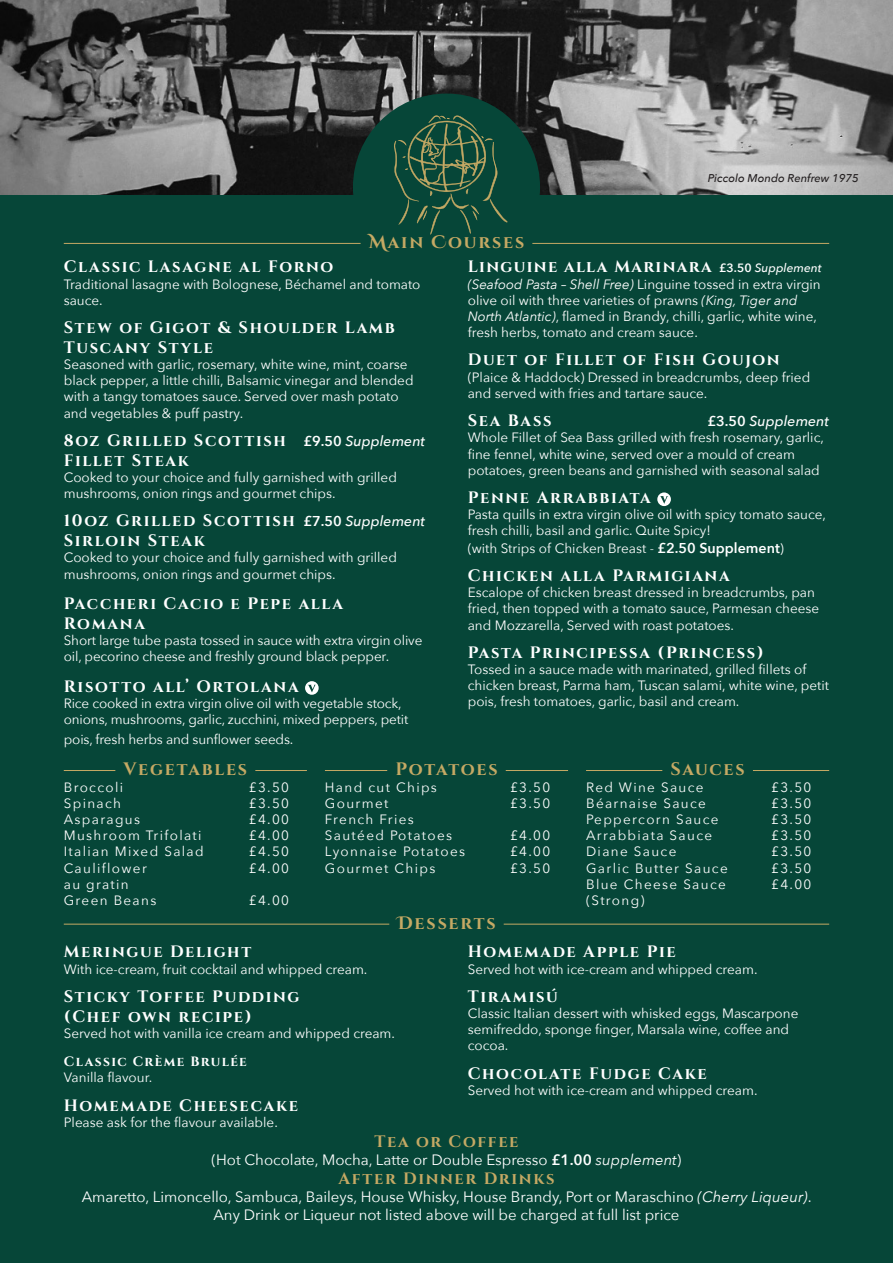
<style>
.page{position:relative;width:893px;height:1263px;background:#fff}
.page>*{position:absolute;margin:0;border:0;box-sizing:border-box;transform-origin:0 0}
.t1{font:700 18px "Cinzel";letter-spacing:.1em;color:#c5a964}
.t2{font:700 16.5px/19.8px "Cinzel";letter-spacing:.1em;color:#fff}
.t3{font:700 16.5px "Cinzel";letter-spacing:.08em;color:#fff}
.t4{font:700 16.5px "Cinzel";letter-spacing:.1em;color:#c5a964}
.t5{font:15px "Avenir Next";color:#fff}
.t6{font:italic 500 14.25px "Avenir Next";color:#fff}
.t7{font:13.5px/16.2px "Avenir Next";color:#fff}
.t8{font:13.5px "Avenir Next";letter-spacing:.1em;color:#fff}
.t9{font:700 13.5px "Cinzel";letter-spacing:.1em;color:#fff}
.t10{font:italic 500 11.25px "Avenir Next";color:#231f20}
.s1{font-family:"Cinzel Decorative"}
.s2{font-family:"Avenir Next";font-weight:600;font-size:14.25px}
.s3{font-family:"Avenir Next";font-weight:500;font-style:italic;font-size:14.25px}
.s4{font-family:"Avenir Next";font-weight:600;font-size:12px}
.s5{font-family:"Avenir Next";font-weight:500;font-style:italic;font-size:12px}
.s6{font-style:italic}
.s7{font-weight:600;font-style:normal}
.s8{font-weight:600;font-size:14.25px}
.s9{font-weight:600}
</style>
<div class="page">
<img style="left:0;top:0;width:893px;height:196px">
<div style="left:0;top:196px;width:893px;height:1067px;background:#064638"></div>
<div style="left:353px;top:94px;width:187px;height:187px;background:#064638;border-radius:50%"></div>
<svg style="left:394px;top:115px;width:114px;height:119px"></svg>
<hr style="left:64px;top:924px;width:325px;height:1px;background:#c5a964">
<hr style="left:504px;top:924px;width:325px;height:1px;background:#c5a964">
<hr style="left:64px;top:243px;width:297px;height:1px;background:#c5a964">
<hr style="left:532px;top:243px;width:297px;height:1px;background:#c5a964">
<svg style="left:305px;top:681px;width:14px;height:14px"></svg>
<svg style="left:308px;top:685px;width:8px;height:7px"></svg>
<svg style="left:657px;top:492px;width:14px;height:14px"></svg>
<svg style="left:660px;top:496px;width:8px;height:8px"></svg>
<hr style="left:64px;top:770px;width:51px;height:1px;background:#c5a964">
<hr style="left:255px;top:770px;width:52px;height:1px;background:#c5a964">
<hr style="left:325px;top:770px;width:62px;height:1px;background:#c5a964">
<hr style="left:506px;top:770px;width:62px;height:1px;background:#c5a964">
<hr style="left:586px;top:770px;width:76px;height:1px;background:#c5a964">
<hr style="left:753px;top:770px;width:76px;height:1px;background:#c5a964">
<p class="t1" style="left:369px;top:231px;width:157px"><span class="s1">M</span>ain <span class="s1">C</span>ourses</p>
<p class="t10" style="left:708px;top:169px;width:153px">Piccolo Mondo Renfrew 1975</p>
<p class="t2" style="left:64px;top:258px;width:271px">Classic Lasagne al Forno</p>
<p class="t7" style="left:64px;top:275px;width:358px">Traditional lasagne with Bolognese, Béchamel and tomato sauce.</p>
<p class="t2" style="left:64px;top:318px;width:333px">Stew of Gigot &amp; Shoulder Lamb<br>Tuscany Style</p>
<p class="t7" style="left:64px;top:356px;width:351px">Seasoned with garlic, rosemary, white wine, mint, coarse black pepper, a little chilli, Balsamic vinegar and blended with a tangy tomatoes sauce. Served over mash potato and vegetables &amp; puff pastry.</p>
<p class="t2" style="left:64px;top:431px;width:363px">8oz Grilled Scottish <span class="s2">£9.50</span> <span class="s3">Supplement</span></p>
<p class="t2" style="left:64px;top:451px;width:127px">Fillet Steak</p>
<p class="t7" style="left:64px;top:469px;width:335px">Cooked to your choice and fully garnished with grilled mushrooms, onion rings and gourmet chips.</p>
<p class="t2" style="left:64px;top:512px;width:363px">10oz Grilled Scottish <span class="s2">£7.50</span> <span class="s3">Supplement</span></p>
<p class="t2" style="left:64px;top:532px;width:143px">Sirloin Steak</p>
<p class="t7" style="left:64px;top:549px;width:335px">Cooked to your choice and fully garnished with grilled mushrooms, onion rings and gourmet chips.</p>
<p class="t2" style="left:64px;top:594px;width:281px">Paccheri Cacio e Pepe alla<br>Romana</p>
<p class="t7" style="left:64px;top:632px;width:360px">Short large tube pasta tossed in sauce with extra virgin olive oil, pecorino cheese and freshly ground black pepper.</p>
<p class="t2" style="left:64px;top:677px;width:236px">Risotto all’ Ortolana</p>
<p class="t7" style="left:64px;top:695px;width:346px">Rice cooked in extra virgin olive oil with vegetable stock, onions, mushrooms, garlic, zucchini, mixed peppers, petit</p>
<p class="t7" style="left:64px;top:731px;width:231px">pois, fresh herbs and sunflower seeds.</p>
<p class="t3" style="left:468px;top:257px;width:356px">Linguine alla Marinara <span class="s4">£3.50</span> <span class="s5">Supplement</span></p>
<p class="t7" style="left:468px;top:275px;width:354px"><span class="s6">(Seafood Pasta – Shell Free)</span> Linguine tossed in extra virgin olive oil with three varieties of prawns <span class="s6">(King, Tiger and North Atlantic)</span>, flamed in Brandy, chilli, garlic, white wine, fresh herbs, tomato and cream sauce.</p>
<p class="t2" style="left:468px;top:351px;width:313px">Duet of Fillet of Fish Goujon</p>
<p class="t7" style="left:468px;top:368px;width:344px">(Plaice &amp; Haddock) Dressed in breadcrumbs, deep fried and served with fries and tartare sauce.</p>
<p class="t2" style="left:468px;top:411px;width:85px">Sea Bass</p>
<p class="t6" style="left:707px;top:409px;width:123px"><span class="s7">£3.50</span> Supplement</p>
<p class="t7" style="left:468px;top:429px;width:358px">Whole Fillet of Sea Bass grilled with fresh rosemary, garlic, fine fennel, white wine, served over a mould of cream potatoes, green beans and garnished with seasonal salad</p>
<p class="t2" style="left:468px;top:488px;width:185px">Penne Arrabbiata</p>
<p class="t7" style="left:468px;top:506px;width:360px">Pasta quills in extra virgin olive oil with spicy tomato sauce, fresh chilli, basil and garlic. Quite Spicy!</p>
<p class="t7" style="left:468px;top:539px;width:318px">(with Strips of Chicken Breast - <span class="s8">£2.50 Supplement</span>)</p>
<p class="t2" style="left:468px;top:566px;width:264px">Chicken alla Parmigiana</p>
<p class="t7" style="left:468px;top:584px;width:353px">Escalope of chicken breast dressed in breadcrumbs, pan fried, then topped with a tomato sauce, Parmesan cheese and Mozzarella, Served with roast potatoes.</p>
<p class="t2" style="left:468px;top:643px;width:298px">Pasta Principessa (Princess)</p>
<p class="t7" style="left:468px;top:661px;width:363px">Tossed in a sauce made with marinated, grilled fillets of chicken breast, Parma ham, Tuscan salami, white wine, petit pois, fresh tomatoes, garlic, basil and cream.</p>
<p class="t1" style="left:123px;top:758px;width:125px">Vegetables</p>
<p class="t8" style="left:64px;top:775px;width:61px">Broccoli</p>
<p class="t7" style="left:249px;top:778px;width:42px">£3.50</p>
<p class="t8" style="left:64px;top:792px;width:59px">Spinach</p>
<p class="t7" style="left:249px;top:794px;width:42px">£3.50</p>
<p class="t8" style="left:64px;top:808px;width:78px">Asparagus</p>
<p class="t7" style="left:249px;top:811px;width:42px">£4.00</p>
<p class="t8" style="left:64px;top:824px;width:139px">Mushroom Trifolati</p>
<p class="t7" style="left:249px;top:827px;width:42px">£4.00</p>
<p class="t8" style="left:64px;top:840px;width:142px">Italian Mixed Salad</p>
<p class="t7" style="left:249px;top:843px;width:42px">£4.50</p>
<p class="t8" style="left:64px;top:856px;width:85px">Cauliflower</p>
<p class="t7" style="left:249px;top:859px;width:42px">£4.00</p>
<p class="t8" style="left:64px;top:873px;width:67px">au gratin</p>
<p class="t8" style="left:64px;top:889px;width:94px">Green Beans</p>
<p class="t7" style="left:249px;top:892px;width:42px">£4.00</p>
<p class="t1" style="left:395px;top:758px;width:104px">Potatoes</p>
<p class="t8" style="left:325px;top:775px;width:114px">Hand cut Chips</p>
<p class="t7" style="left:510px;top:778px;width:42px">£3.50</p>
<p class="t8" style="left:325px;top:792px;width:65px">Gourmet</p>
<p class="t7" style="left:510px;top:794px;width:42px">£3.50</p>
<p class="t8" style="left:325px;top:808px;width:91px">French Fries</p>
<p class="t8" style="left:325px;top:824px;width:129px">Sautéed Potatoes</p>
<p class="t7" style="left:510px;top:827px;width:42px">£4.00</p>
<p class="t8" style="left:325px;top:840px;width:142px">Lyonnaise Potatoes</p>
<p class="t7" style="left:510px;top:843px;width:42px">£4.00</p>
<p class="t8" style="left:325px;top:856px;width:112px">Gourmet Chips</p>
<p class="t7" style="left:510px;top:859px;width:42px">£3.50</p>
<p class="t1" style="left:397px;top:912px;width:100px"><span class="s1">D</span>esserts</p>
<p class="t1" style="left:670px;top:758px;width:76px">Sauces</p>
<p class="t8" style="left:586px;top:775px;width:119px">Red Wine Sauce</p>
<p class="t7" style="left:771px;top:778px;width:42px">£3.50</p>
<p class="t8" style="left:586px;top:792px;width:121px">Béarnaise Sauce</p>
<p class="t7" style="left:771px;top:794px;width:42px">£3.50</p>
<p class="t8" style="left:586px;top:808px;width:134px">Peppercorn Sauce</p>
<p class="t7" style="left:771px;top:811px;width:42px">£3.50</p>
<p class="t8" style="left:586px;top:824px;width:128px">Arrabbiata Sauce</p>
<p class="t7" style="left:771px;top:827px;width:42px">£3.50</p>
<p class="t8" style="left:586px;top:840px;width:92px">Diane Sauce</p>
<p class="t7" style="left:771px;top:843px;width:42px">£3.50</p>
<p class="t8" style="left:586px;top:856px;width:143px">Garlic Butter Sauce</p>
<p class="t7" style="left:771px;top:859px;width:42px">£3.50</p>
<p class="t8" style="left:586px;top:873px;width:141px">Blue Cheese Sauce</p>
<p class="t7" style="left:771px;top:875px;width:42px">£4.00</p>
<p class="t7" style="left:586px;top:892px;width:60px">(Strong)</p>
<p class="t2" style="left:468px;top:943px;width:209px">Homemade Apple Pie</p>
<p class="t7" style="left:468px;top:960px;width:291px">Served hot with ice-cream and whipped cream.</p>
<p class="t2" style="left:468px;top:987px;width:92px">Tiramisú</p>
<p class="t7" style="left:468px;top:1005px;width:332px">Classic Italian dessert with whisked eggs, Mascarpone semifreddo, sponge finger, Marsala wine, coffee and cocoa.</p>
<p class="t2" style="left:468px;top:1064px;width:241px">Chocolate Fudge Cake</p>
<p class="t7" style="left:468px;top:1081px;width:291px">Served hot with ice-cream and whipped cream.</p>
<p class="t4" style="left:374px;top:1131px;width:146px">Tea or Coffee</p>
<p class="t5" style="left:212px;top:1147px;width:471px">(Hot Chocolate, Mocha, Latte or Double Espresso <span class="s9">£1.00</span> <span class="s6">supplement</span>)</p>
<p class="t4" style="left:338px;top:1169px;width:218px">After Dinner Drinks</p>
<p class="t5" style="left:82px;top:1184px;width:731px">Amaretto, Limoncello, Sambuca, Baileys, House Whisky, House Brandy, Port or Maraschino <span class="s6">(Cherry Liqueur)</span>.</p>
<p class="t5" style="left:213px;top:1202px;width:468px">Any Drink or Liqueur not listed above will be charged at full list price</p>
<p class="t2" style="left:64px;top:943px;width:189px">Meringue Delight</p>
<p class="t7" style="left:64px;top:960px;width:305px">With ice-cream, fruit cocktail and whipped cream.</p>
<p class="t2" style="left:64px;top:987px;width:237px">Sticky Toffee Pudding (Chef own recipe)</p>
<p class="t7" style="left:64px;top:1024px;width:333px">Served hot with vanilla ice cream and whipped cream.</p>
<p class="t9" style="left:64px;top:1053px;width:185px">Classic Crème Brulée</p>
<p class="t7" style="left:64px;top:1069px;width:90px">Vanilla flavour.</p>
<p class="t2" style="left:64px;top:1096px;width:236px">Homemade Cheesecake</p>
<p class="t7" style="left:64px;top:1113px;width:216px">Please ask for the flavour available.</p>
</div>
